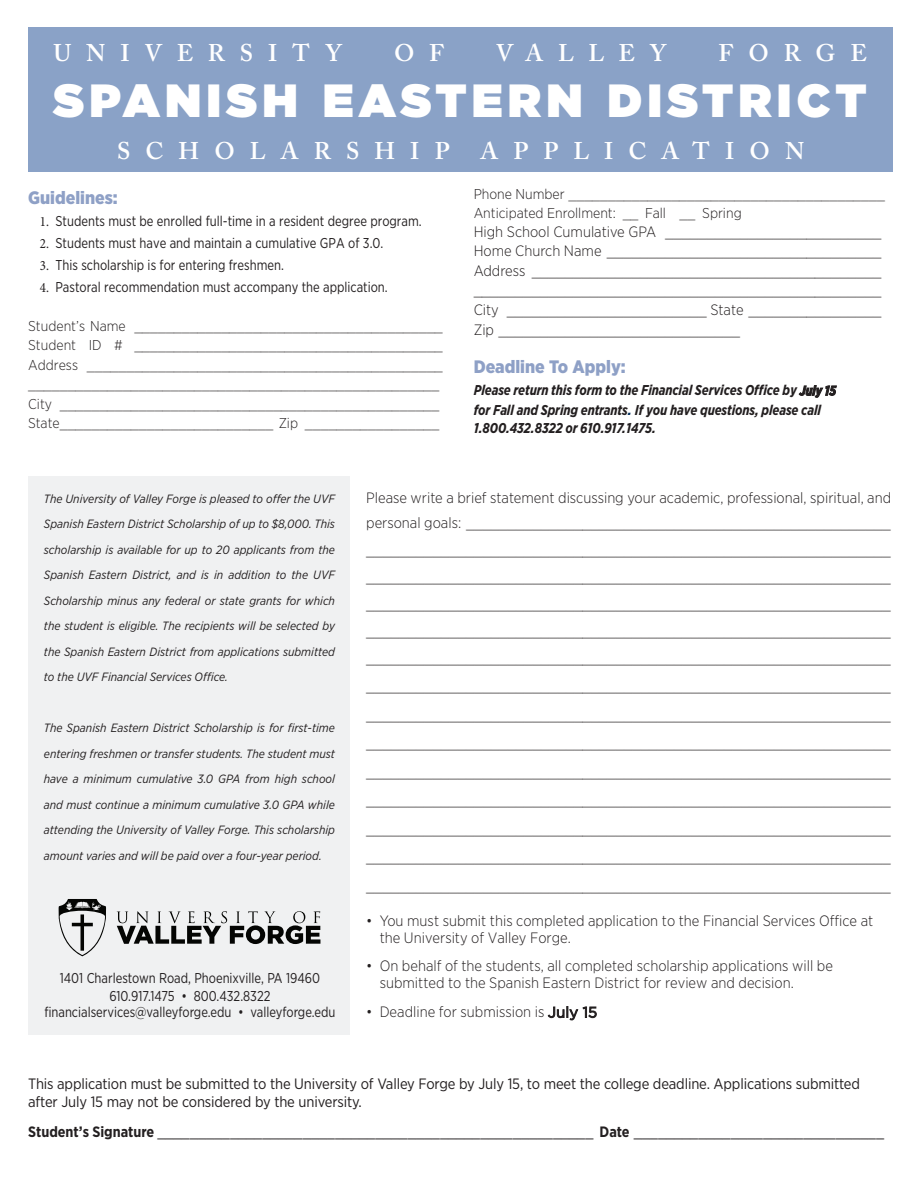
<style>
.page{position:relative;width:918px;height:1188px;background:#fff}
.page>*{position:absolute;margin:0;border:0;box-sizing:border-box;transform-origin:0 0}
.t1{font:900 46.5px "Gotham";letter-spacing:.11em;color:#fff}
.t2{font:600 24px "Adobe Caslon Pro";letter-spacing:.62em;color:#fff}
.t3{font:900 18px "Gotham Narrow";color:#8ea0c6}
.t4{font:300 15px/19.8px "Gotham Narrow";color:#231f20}
.t5{font:15px/18px "Gotham Narrow";letter-spacing:-.01em;color:#231f20}
.t6{font:300 14.25px/19.5px "Gotham Narrow";color:#231f20}
.t7{font:14.25px "Gotham Narrow";color:#231f20;scale:.91 1}
.t8{font:italic 700 14.25px/19.6px "Gotham Narrow";letter-spacing:-.01em;color:#231f20;scale:.93 1}
.t9{font:italic 12px/25.5px "Gotham Narrow";color:#231f20;text-align:justify}
.s1{font-family:"Minion Pro"}
.s2{font-size:13.5px}
.s3{color:#002e5c}
.s4{font-family:"Gotham";font-weight:400}
.s5{font-weight:700}
</style>
<div class="page">
<div style="left:29px;top:476px;width:321px;height:559px;background:#f0f1f2"></div>
<div style="left:28px;top:27px;width:864px;height:145px;background:#8aa2c7"></div>
<svg style="left:58px;top:899px;width:49px;height:57px"></svg>
<svg style="left:117px;top:911px;width:203px;height:33px"></svg>
<p class="t2" style="left:53px;top:39px;width:290px">UNIVERSITY</p>
<p class="t2" style="left:394px;top:39px;width:52px">O F</p>
<p class="t2" style="left:496px;top:39px;width:172px">VALLEY</p>
<p class="t2" style="left:719px;top:39px;width:150px">FORGE</p>
<p class="t1" style="left:53px;top:67px;width:815px">SPANISH EASTERN DISTRICT</p>
<p class="t2" style="left:117px;top:137px;width:334px">SCHOLARSHIP</p>
<p class="t2" style="left:480px;top:137px;width:326px">APPLICATION</p>
<p class="t3" style="left:28px;top:186px;width:91px">Guidelines:</p>
<p class="t7" style="left:40px;top:213px;width:421px"><span class="s1">1.</span> Students must be enrolled full-time in a resident degree program.</p>
<p class="t7" style="left:40px;top:234px;width:379px"><span class="s1">2.</span> Students must have and maintain a cumulative GPA of 3.0.</p>
<p class="t7" style="left:40px;top:256px;width:270px"><span class="s1">3.</span> This scholarship is for entering freshmen.</p>
<p class="t7" style="left:40px;top:278px;width:384px"><span class="s1">4.</span> Pastoral recommendation must accompany the application.</p>
<p class="t6" style="left:28px;top:316px;width:416px">Student’s Name _______________________________________ Student ID # _______________________________________ Address _____________________________________________ ____________________________________________________ City ________________________________________________ State ___________________________ Zip _________________</p>
<p class="t6" style="left:474px;top:184px;width:413px">Phone Number ________________________________________<br>Anticipated Enrollment: __ Fall __ Spring</p>
<p class="t4" style="left:474px;top:221px;width:409px;text-align:justify">High School Cumulative GPA __________________________ Home Church Name _________________________________ Address __________________________________________ _________________________________________________ City ________________________ State ________________ Zip _____________________________</p>
<p class="t3" style="left:474px;top:355px;width:154px">Deadline To Apply:</p>
<p class="t8" style="left:474px;top:380px;width:391px">Please return this form to the Financial Services Office by <span class="s2">July 15 </span>for Fall and Spring entrants<span class="s3">.</span> If you have questions, please call</p>
<p class="t8" style="left:474px;top:418px;width:198px">1.800.432.8322 or 610.917.1475.</p>
<p class="t9" style="left:44px;top:486px;width:293px">The University of Valley Forge is pleased to offer the UVF Spanish Eastern District Scholarship of up to $8,000. This scholarship is available for up to 20 applicants from the Spanish Eastern District, and is in addition to the UVF Scholarship minus any federal or state grants for which the student is eligible. The recipients will be selected by the Spanish Eastern District from applications submitted to the UVF Financial Services Office.</p>
<p class="t9" style="left:44px;top:715px;width:293px">The Spanish Eastern District Scholarship is for first-time entering freshmen or transfer students. The student must have a minimum cumulative 3.0 GPA from high school and must continue a minimum cumulative 3.0 GPA while attending the University of Valley Forge. This scholarship amount varies and will be paid over a four-year period.</p>
<p class="t7" style="left:60px;top:969px;width:288px">1401 Charlestown Road, Phoenixville, PA 19460</p>
<p class="t7" style="left:109px;top:987px;width:179px">610.917.1475 • 800.432.8322</p>
<p class="t7" style="left:44px;top:1003px;width:322px">financialservices@valleyforge.edu • valleyforge.edu</p>
<p class="t4" style="left:366px;top:485px;width:527px;line-height:24.8px">Please write a brief statement discussing your academic, professional, spiritual, and personal goals: ___________________________________________________</p>
<p class="t4" style="left:366px;top:536px;width:526px;line-height:27px">_______________________________________________________________ _______________________________________________________________</p>
<p class="t4" style="left:366px;top:590px;width:526px;line-height:27px;text-align:justify">_______________________________________________________________ _______________________________________________________________ _______________________________________________________________</p>
<p class="t4" style="left:366px;top:676px;width:526px">_______________________________________________________________</p>
<p class="t4" style="left:366px;top:704px;width:526px">_______________________________________________________________</p>
<p class="t4" style="left:366px;top:733px;width:526px">_______________________________________________________________</p>
<p class="t4" style="left:366px;top:761px;width:526px">_______________________________________________________________</p>
<p class="t4" style="left:366px;top:790px;width:526px">_______________________________________________________________</p>
<p class="t4" style="left:366px;top:818px;width:526px">_______________________________________________________________</p>
<p class="t4" style="left:366px;top:847px;width:526px">_______________________________________________________________</p>
<p class="t4" style="left:366px;top:875px;width:526px">_______________________________________________________________</p>
<p class="t4" style="left:380px;top:912px;width:495px;line-height:16.6px;text-indent:-13px">• You must submit this completed application to the Financial Services Office at the University of Valley Forge.</p>
<p class="t4" style="left:380px;top:957px;width:455px;line-height:16.6px;text-indent:-13px">• On behalf of the students, all completed scholarship applications will be submitted to the Spanish Eastern District for review and decision.</p>
<p class="t4" style="left:366px;top:1002px;width:233px">• Deadline for submission is <span class="s4">July 15</span></p>
<p class="t5" style="left:28px;top:1074px;width:833px">This application must be submitted to the University of Valley Forge by July 15, to meet the college deadline. Applications submitted after July 15 may not be considered by the university.</p>
<p class="t5" style="left:28px;top:1122px;width:857px"><span class="s5">Student’s Signature</span> ______________________________________________________ <span class="s5">Date</span> _______________________________</p>
</div>
